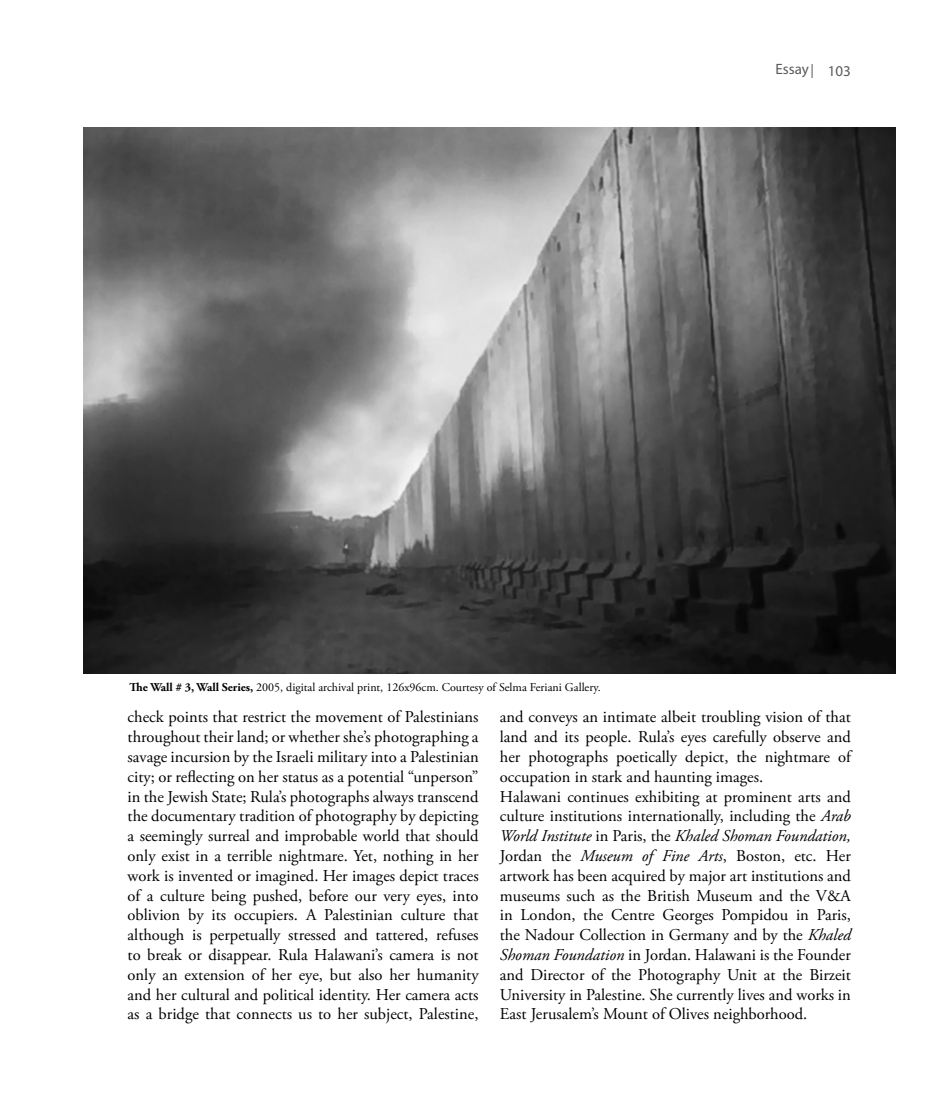
<style>
.page{position:relative;width:936px;height:1106px;background:#fff}
.page>*{position:absolute;margin:0;border:0;box-sizing:border-box;transform-origin:0 0}
.t1{font:16.5px/19.8px "Adobe Garamond Pro";color:#000;text-align:justify}
.t2{font:15px "Myriad Pro";color:#58595b}
.t3{font:12px "Adobe Garamond Pro";color:#000}
.s1{font-weight:700}
.s2{font-style:italic}
</style>
<div class="page">
<svg style="left:811px;top:64px;width:1px;height:14px"></svg>
<img style="left:83px;top:128px;width:811px;height:546px">
<p class="t2" style="left:775px;top:60px;width:35px">Essay</p>
<p class="t2" style="left:827px;top:62px;width:25px">103</p>
<p class="t3" style="left:130px;top:680px;width:472px"><span class="s1">The Wall # 3, Wall Series,</span> 2005, digital archival print, 126x96cm. Courtesy of Selma Feriani Gallery.</p>
<p class="t1" style="left:128px;top:707px;width:352px">check points that restrict the movement of Palestinians throughout their land; or whether she’s photographing a savage incursion by the Israeli military into a Palestinian city; or reflecting on her status as a potential “unperson” in the Jewish State; Rula’s photographs always transcend the documentary tradition of photography by depicting a seemingly surreal and improbable world that should only exist in a terrible nightmare. Yet, nothing in her work is invented or imagined. Her images depict traces of a culture being pushed, before our very eyes, into oblivion by its occupiers. A Palestinian culture that although is perpetually stressed and tattered, refuses to break or disappear. Rula Halawani’s camera is not only an extension of her eye, but also her humanity and her cultural and political identity. Her camera acts as a bridge that connects us to her subject, Palestine,</p>
<p class="t1" style="left:500px;top:707px;width:352px;text-align:left">and conveys an intimate albeit troubling vision of that land and its people. Rula’s eyes carefully observe and her photographs poetically depict, the nightmare of occupation in stark and haunting images.<br>Halawani continues exhibiting at prominent arts and culture institutions internationally, including the <span class="s2">Arab World Institute</span> in Paris, the <span class="s2">Khaled Shoman Foundation, </span>Jordan the <span class="s2">Museum of Fine Arts</span>, Boston, etc. Her artwork has been acquired by major art institutions and museums such as the British Museum and the V&amp;A in London, the Centre Georges Pompidou in Paris, the Nadour Collection in Germany and by the <span class="s2">Khaled Shoman Foundation</span> in Jordan. Halawani is the Founder and Director of the Photography Unit at the Birzeit University in Palestine. She currently lives and works in East Jerusalem’s Mount of Olives neighborhood.</p>
</div>
